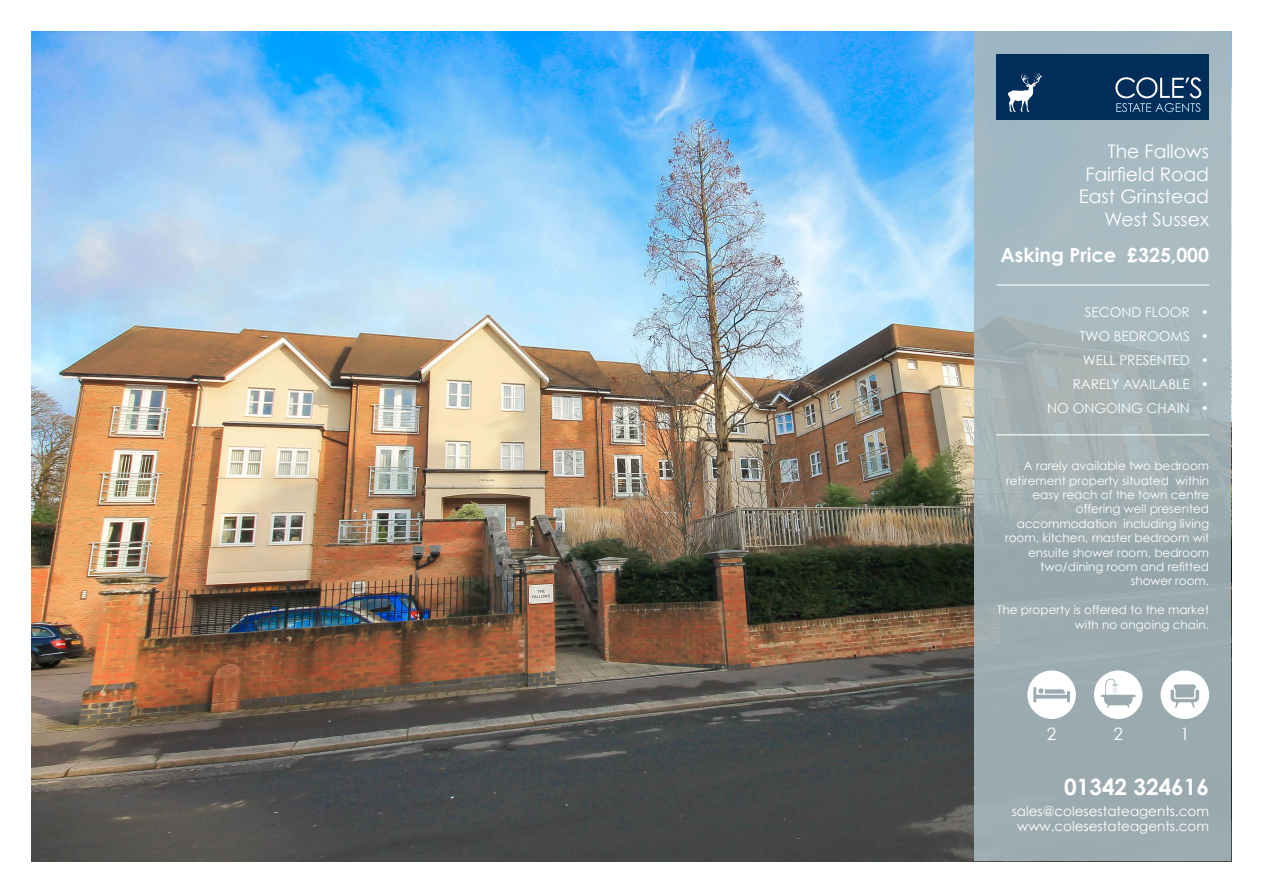
<style>
.page{position:relative;width:1263px;height:893px;background:#fff}
.page>*{position:absolute;margin:0;border:0;box-sizing:border-box;transform-origin:0 0}
.t1{font:700 22.5px "Century Gothic";color:#fff}
.t2{font:700 19.5px "Century Gothic";color:#fff}
.t3{font:18.75px/22.5px "Century Gothic";color:#fff;text-align:right}
.t4{font:17.1px "Century Gothic";color:#fff}
.t5{font:13.5px/24px "Century Gothic";color:#fff;text-align:center}
.t6{font:12px/14.4px "Century Gothic";color:#fff;text-align:right}
</style>
<div class="page">
<img style="left:32px;top:32px;width:942px;height:829px">
<div style="left:974px;top:32px;width:257px;height:829px;background:linear-gradient(to right,#a1b1b7,#a2b2b7)"></div>
<div style="left:996px;top:54px;width:213px;height:65px;background:#002d59"></div>
<svg style="left:1008px;top:73px;width:35px;height:39px"></svg>
<svg style="left:1115px;top:77px;width:86px;height:35px"></svg>
<svg style="left:1094px;top:670px;width:48px;height:49px"></svg>
<svg style="left:1160px;top:670px;width:49px;height:49px"></svg>
<svg style="left:1027px;top:670px;width:49px;height:49px"></svg>
<hr style="left:996px;top:284px;width:213px;height:2px;background:#fff">
<hr style="left:996px;top:434px;width:213px;height:1px;background:#fff">
<h3 class="t3" style="left:1079px;top:140px;width:132px">The Fallows<br>Fairfield Road<br>East Grinstead<br>West Sussex</h3>
<h2 class="t2" style="left:1000px;top:243px;width:210px">Asking Price £325,000</h2>
<p class="t5" style="left:1047px;top:300px;width:163px;text-align:right">SECOND FLOOR •<br>TWO BEDROOMS •<br>WELL PRESENTED •<br>RARELY AVAILABLE •<br>NO ONGOING CHAIN •</p>
<p class="t6" style="left:1005px;top:458px;width:205px">A rarely available two bedroom retirement property situated within easy reach of the town centre offering well presented accommodation including living room, kitchen, master bedroom wit ensuite shower room, bedroom two/dining room and refitted shower room.</p>
<p class="t6" style="left:997px;top:602px;width:213px">The property is offered to the market with no ongoing chain.</p>
<h3 class="t4" style="left:1047px;top:723px;width:11px">2</h3>
<h3 class="t4" style="left:1113px;top:723px;width:11px">2</h3>
<h3 class="t4" style="left:1180px;top:723px;width:11px">1</h3>
<h1 class="t1" style="left:1064px;top:773px;width:146px">01342 324616</h1>
<p class="t5" style="left:1012px;top:803px;width:199px;line-height:15px">sales@colesestateagents.com www.colesestateagents.com</p>
</div>
